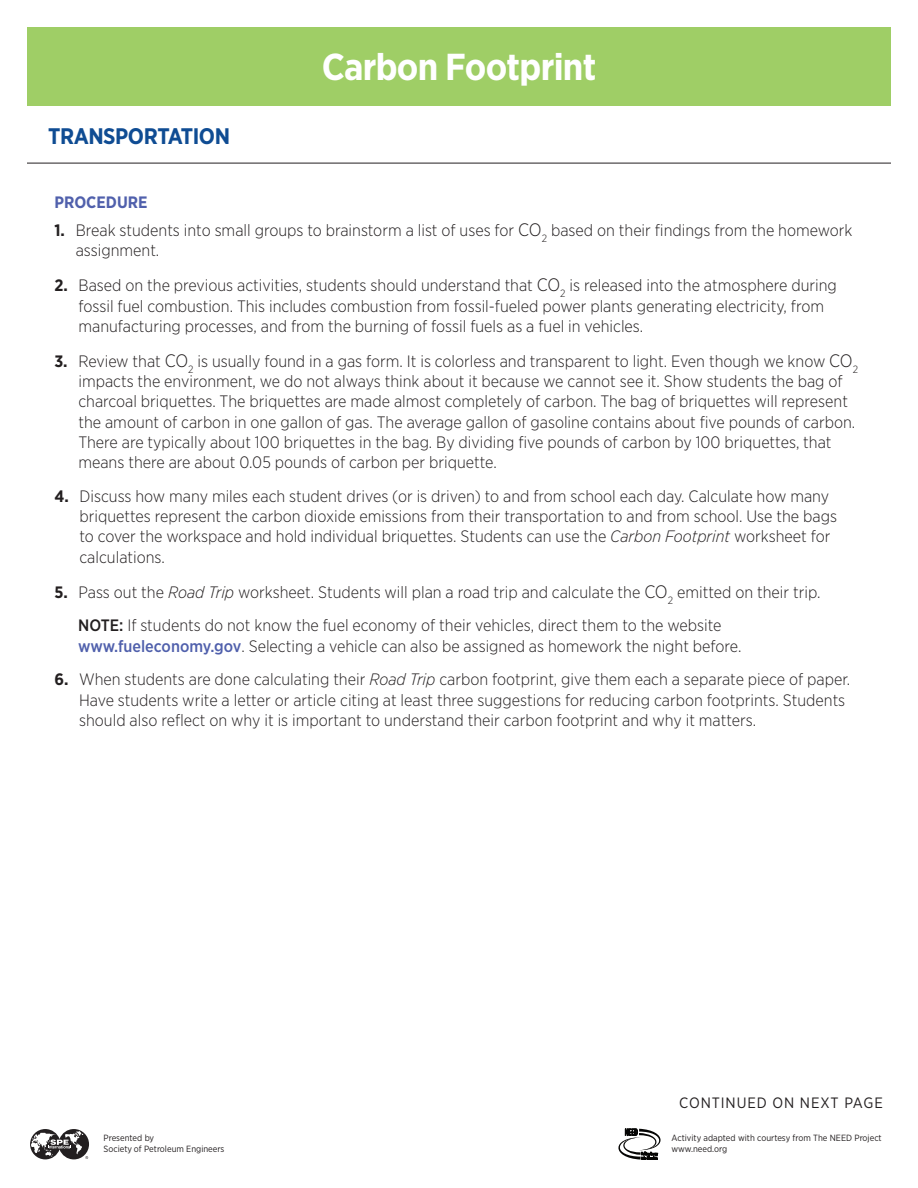
<style>
.page{position:relative;width:918px;height:1188px;background:#fff}
.page>*{position:absolute;margin:0;border:0;box-sizing:border-box;transform-origin:0 0}
.t1{font:700 37.5px "Gotham Narrow";letter-spacing:-.02em;color:#fff}
.t2{font:700 22.5px "Gotham Narrow";letter-spacing:-.02em;color:#0f4c93}
.t3{font:300 16.5px/20.2px "Gotham Narrow";color:#231f20}
.t4{font:700 16.5px "Gotham Narrow";color:#5060ac}
.t5{font:15px "Gotham Narrow";letter-spacing:.06em;color:#231f20}
.t6{font:9px/10.5px "Gotham Narrow";color:#231f20}
.s1{font-weight:700}
.s2{font-size:18px}
.s3{font-style:italic}
.s4{font-weight:500}
.s5{font-weight:500;color:#5060ac}
</style>
<div class="page">
<svg style="left:618px;top:1129px;width:43px;height:31px"></svg>
<svg style="left:30px;top:1129px;width:59px;height:30px"></svg>
<div style="left:27px;top:27px;width:864px;height:78px;background:#9fce66"></div>
<hr style="left:27px;top:163px;width:864px;height:1px;background:#231f20">
<p class="t2" style="left:48px;top:122px;width:184px">TRANSPORTATION</p>
<p class="t1" style="left:322px;top:42px;width:276px">Carbon Footprint</p>
<p class="t4" style="left:54px;top:191px;width:95px">PROCEDURE</p>
<p class="t3" style="left:76px;top:220px;width:778px;text-indent:-21px"><span class="s1">1.</span> Break students into small groups to brainstorm a list of uses for <span class="s2">CO</span><sub>2</sub> based on their findings from the homework assignment.</p>
<p class="t3" style="left:79px;top:275px;width:760px;text-indent:-24px"><span class="s1">2.</span> Based on the previous activities, students should understand that <span class="s2">CO</span><sub>2</sub> is released into the atmosphere during fossil fuel combustion. This includes combustion from fossil-fueled power plants generating electricity, from manufacturing processes, and from the burning of fossil fuels as a fuel in vehicles.</p>
<p class="t3" style="left:78px;top:351px;width:781px;text-indent:-24px"><span class="s1">3.</span> Review that <span class="s2">CO</span><sub>2</sub> is usually found in a gas form. It is colorless and transparent to light. Even though we know <span class="s2">CO</span><sub>2 </sub>impacts the environment, we do not always think about it because we cannot see it. Show students the bag of charcoal briquettes. The briquettes are made almost completely of carbon. The bag of briquettes will represent the amount of carbon in one gallon of gas. The average gallon of gasoline contains about five pounds of carbon.<br>There are typically about 100 briquettes in the bag. By dividing five pounds of carbon by 100 briquettes, that means there are about 0.05 pounds of carbon per briquette.</p>
<p class="t3" style="left:79px;top:486px;width:759px;text-indent:-25px"><span class="s1">4.</span> Discuss how many miles each student drives (or is driven) to and from school each day. Calculate how many briquettes represent the carbon dioxide emissions from their transportation to and from school. Use the bags to cover the workspace and hold individual briquettes. Students can use the <span class="s3">Carbon Footprint</span> worksheet for calculations.</p>
<p class="t3" style="left:54px;top:581px;width:768px"><span class="s1">5.</span> Pass out the <span class="s3">Road Trip</span> worksheet. Students will plan a road trip and calculate the <span class="s2">CO</span><sub>2</sub> emitted on their trip.</p>
<p class="t3" style="left:78px;top:615px;width:665px"><span class="s4">NOTE:</span> If students do not know the fuel economy of their vehicles, direct them to the website <span class="s5">www.fueleconomy.gov</span>. Selecting a vehicle can also be assigned as homework the night before.</p>
<p class="t3" style="left:79px;top:669px;width:773px;text-indent:-25px"><span class="s1">6.</span> When students are done calculating their <span class="s3">Road Trip</span> carbon footprint, give them each a separate piece of paper.<br>Have students write a letter or article citing at least three suggestions for reducing carbon footprints. Students should also reflect on why it is important to understand their carbon footprint and why it matters.</p>
<p class="t5" style="left:679px;top:1094px;width:205px">CONTINUED ON NEXT PAGE</p>
<p class="t6" style="left:104px;top:1132px;width:52px">Presented by</p>
<p class="t6" style="left:104px;top:1143px;width:122px">Society of Petroleum Engineers</p>
<p class="t6" style="left:672px;top:1132px;width:212px">Activity adapted with courtesy from The NEED Project www.need.org</p>
</div>
